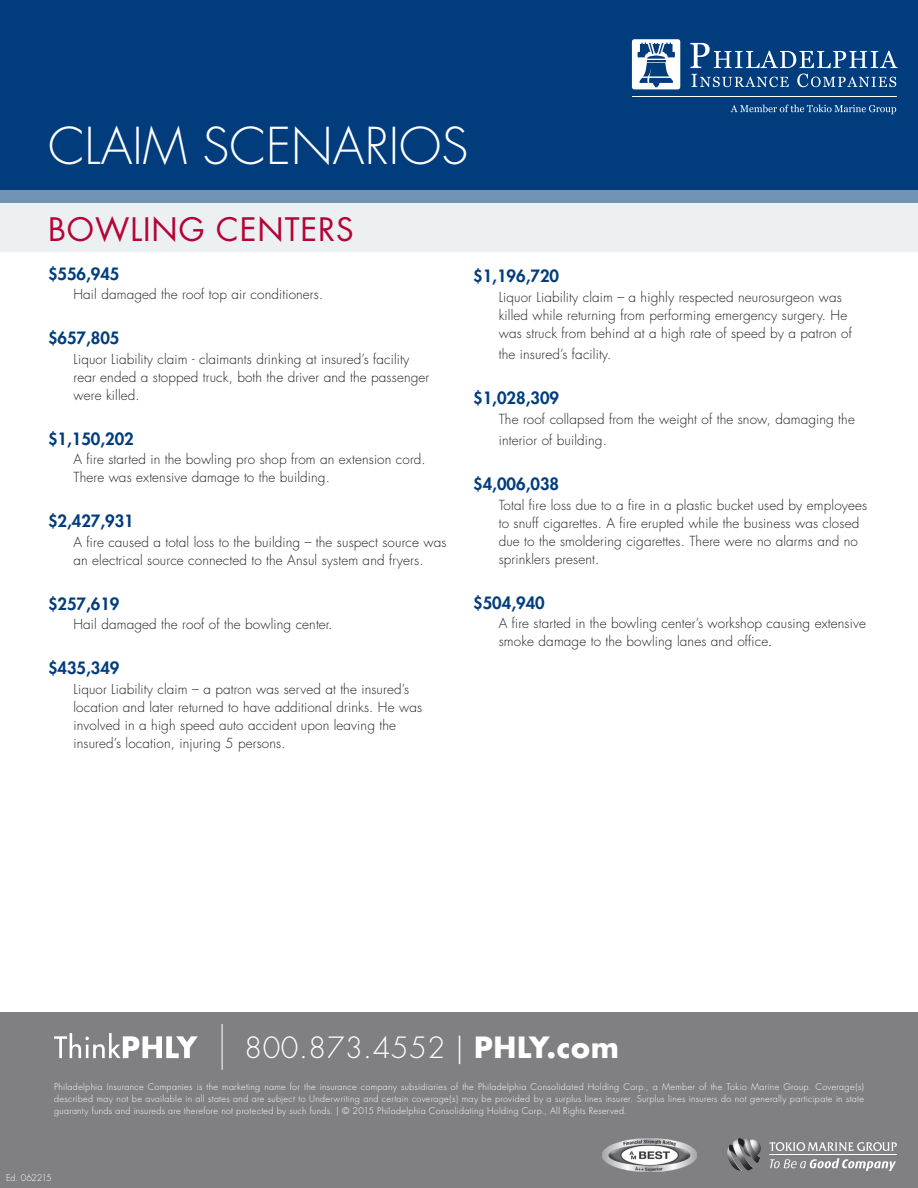
<style>
.page{position:relative;width:918px;height:1188px;background:#fff}
.page>*{position:absolute;margin:0;border:0;box-sizing:border-box;transform-origin:0 0}
.t1{font:300 49.5px "Futura";color:#fff}
.t2{font:31.5px "Futura";letter-spacing:.03em;color:#b30437}
.t3{font:300 28.5px "Futura";letter-spacing:.02em;color:#fff}
.t4{font:800 16.5px "Futura";color:#013d7d}
.t5{font:300 13.5px/18px "Futura";letter-spacing:.01em;color:#231f20}
.t6{font:300 9px/12px "Futura";letter-spacing:.03em;color:#fff;text-align:justify}
.t7{font:300 9px "Futura";letter-spacing:-.04em;color:#fff}
.s1{font-family:"Times New Roman";font-weight:400}
.s2{font-weight:700}
</style>
<div class="page">
<div style="left:0;top:0;width:918px;height:202px;background:#013d7d"></div>
<div style="left:632px;top:39px;width:48px;height:50px;background:#fff;border-radius:3px"></div>
<svg style="left:690px;top:43px;width:208px;height:25px"></svg>
<svg style="left:691px;top:74px;width:98px;height:13px"></svg>
<svg style="left:797px;top:74px;width:99px;height:13px"></svg>
<svg style="left:637px;top:43px;width:38px;height:44px"></svg>
<hr style="left:633px;top:96px;width:264px;height:1px;background:#fff">
<svg style="left:731px;top:105px;width:165px;height:9px"></svg>
<svg style="left:0;top:190px;width:918px;height:62px;background:#d2dce5"></svg>
<div style="left:0;top:1012px;width:918px;height:176px;background:#808083"></div>
<svg style="left:54px;top:1033px;width:144px;height:25px"></svg>
<svg style="left:769px;top:1142px;width:128px;height:9px"></svg>
<svg style="left:770px;top:1158px;width:126px;height:13px"></svg>
<hr style="left:769px;top:1155px;width:128px;height:1px;background:#fff">
<img style="left:727px;top:1138px;width:34px;height:33px">
<img style="left:603px;top:1138px;width:94px;height:33px">
<hr style="left:222px;top:1024px;width:1px;height:46px;background:#fff">
<h1 class="t1" style="left:48px;top:116px;width:422px">CLAIM SCENARIOS</h1>
<p class="t2" style="left:48px;top:209px;width:307px">BOWLING CENTERS</p>
<p class="t4" style="left:48px;top:263px;width:73px">$556,945</p>
<p class="t5" style="left:74px;top:286px;width:251px">Hail damaged the roof top air conditioners.</p>
<p class="t4" style="left:48px;top:328px;width:73px">$657,805</p>
<p class="t5" style="left:74px;top:350px;width:357px">Liquor Liability claim - claimants drinking at insured’s facility rear ended a stopped truck, both the driver and the passenger were killed.</p>
<p class="t4" style="left:48px;top:428px;width:87px">$1,150,202</p>
<p class="t5" style="left:74px;top:451px;width:354px">A fire started in the bowling pro shop from an extension cord.<br>There was extensive damage to the building.</p>
<p class="t4" style="left:48px;top:511px;width:87px">$2,427,931</p>
<p class="t5" style="left:74px;top:533px;width:375px">A fire caused a total loss to the building – the suspect source was an electrical source connected to the Ansul system and fryers.</p>
<p class="t4" style="left:48px;top:593px;width:73px">$257,619</p>
<p class="t5" style="left:74px;top:616px;width:261px">Hail damaged the roof of the bowling center.</p>
<p class="t4" style="left:48px;top:658px;width:73px">$435,349</p>
<p class="t5" style="left:74px;top:680px;width:350px">Liquor Liability claim – a patron was served at the insured’s location and later returned to have additional drinks. He was involved in a high speed auto accident upon leaving the insured’s location, injuring 5 persons.</p>
<p class="t4" style="left:473px;top:266px;width:87px">$1,196,720</p>
<p class="t5" style="left:499px;top:288px;width:355px">Liquor Liability claim – a highly respected neurosurgeon was killed while returning from performing emergency surgery. He was struck from behind at a high rate of speed by a patron of</p>
<p class="t5" style="left:499px;top:346px;width:114px">the insured’s facility.</p>
<p class="t4" style="left:473px;top:388px;width:87px">$1,028,309</p>
<p class="t5" style="left:499px;top:408px;width:358px;line-height:21.6px">The roof collapsed from the weight of the snow, damaging the interior of building.</p>
<p class="t4" style="left:473px;top:474px;width:87px">$4,006,038</p>
<p class="t5" style="left:499px;top:496px;width:370px">Total fire loss due to a fire in a plastic bucket used by employees to snuff cigarettes. A fire erupted while the business was closed due to the smoldering cigarettes. There were no alarms and no sprinklers present.</p>
<p class="t4" style="left:473px;top:592px;width:73px">$504,940</p>
<p class="t5" style="left:499px;top:615px;width:369px">A fire started in the bowling center’s workshop causing extensive smoke damage to the bowling lanes and office<span class="s1">.</span></p>
<h3 class="t3" style="left:244px;top:1030px;width:376px">800.873.4552 | <span class="s2">PHLY.com</span></h3>
<p class="t6" style="left:54px;top:1081px;width:811px">Philadelphia Insurance Companies is the marketing name for the insurance company subsidiaries of the Philadelphia Consolidated Holding Corp., a Member of the Tokio Marine Group. Coverage(s) described may not be available in all states and are subject to Underwriting and certain coverage(s) may be provided by a surplus lines insurer. Surplus lines insurers do not generally participate in state guaranty funds and insureds are therefore not protected by such funds. | © 2015 Philadelphia Consolidating Holding Corp., All Rights Reserved.</p>
<p class="t7" style="left:6px;top:1173px;width:47px">Ed. 062215</p>
</div>
